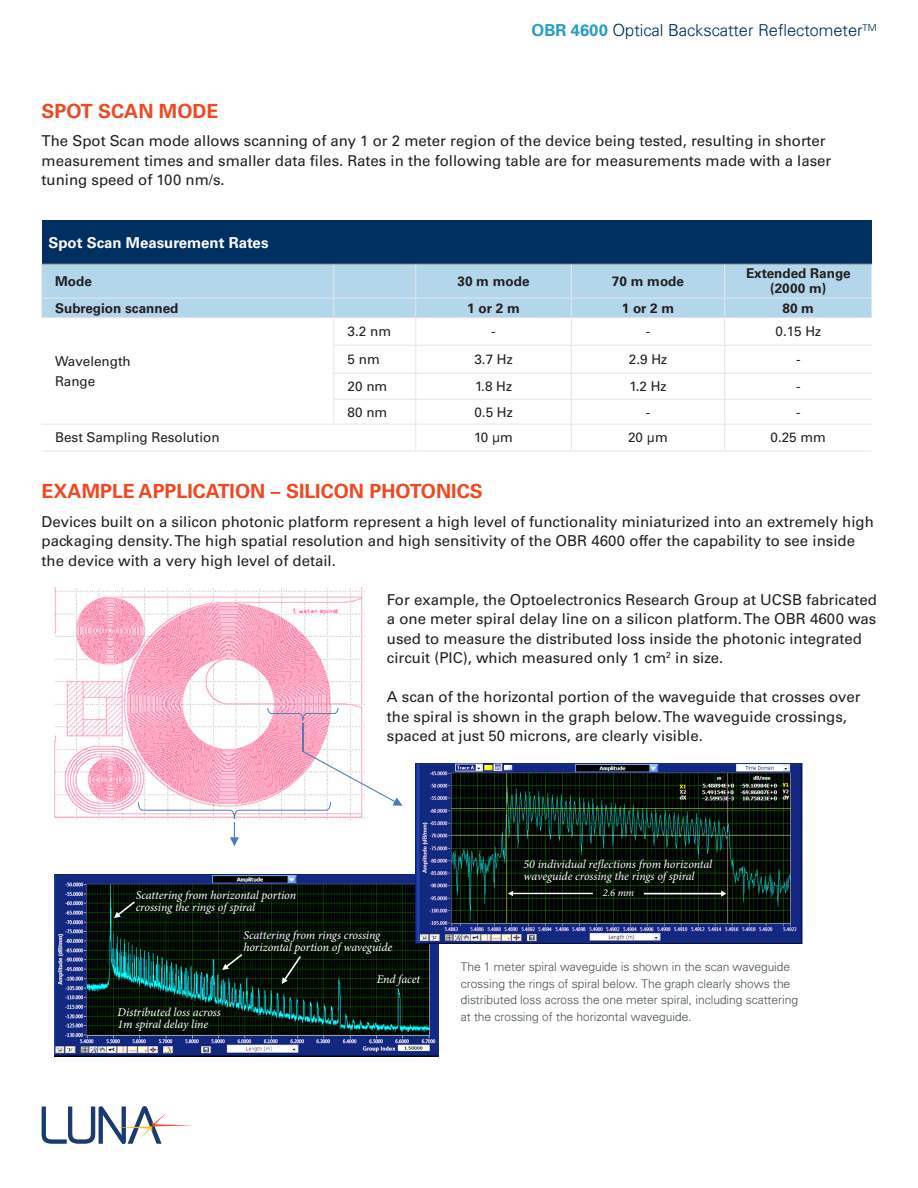
<style>
.page{position:relative;width:918px;height:1188px;background:#fff}
.page>*{position:absolute;margin:0;border:0;box-sizing:border-box;transform-origin:0 0}
.t1{font:700 19.5px "Univers LT Std";color:#f04822}
.t2{font:300 16.5px "Univers";color:#003062}
.Default{font:15px/19.5px "Univers LT Std";color:#231f20}
.Default-2{font:700 15px "Univers LT Std";color:#fff}
.Default-3{font:13.5px "Univers LT Std";color:#231f20}
.Default-4{font:700 13.5px "Univers LT Std";color:#231f20}
.t3{font:italic 12px/12px "Minion Pro";letter-spacing:-.01em;color:#fff}
.t4{font:300 12px/16.5px "Univers";color:#4e5858}
.t5{font:italic 10.5px "Minion Pro";color:#fff}
.s1{font-family:"Univers LT Std";font-weight:700;color:#279dc8}
</style>
<div class="page">
<svg style="left:42px;top:1106px;width:150px;height:38px"></svg>
<div style="left:42px;top:220px;width:830px;height:44px;background:#003062"></div>
<div style="left:42px;top:265px;width:830px;height:52px;background:#b3d6ea"></div>
<hr style="left:42px;top:264px;width:292px;height:1px;background:#969798">
<hr style="left:334px;top:264px;width:82px;height:1px;background:#969798">
<hr style="left:416px;top:264px;width:155px;height:1px;background:#969798">
<hr style="left:571px;top:264px;width:154px;height:1px;background:#969798">
<hr style="left:725px;top:264px;width:147px;height:1px;background:#969798">
<hr style="left:333px;top:265px;width:1px;height:33px;background:#e7e5e5">
<hr style="left:415px;top:265px;width:1px;height:33px;background:#e7e5e5">
<hr style="left:571px;top:265px;width:1px;height:33px;background:#e7e5e5">
<hr style="left:724px;top:265px;width:1px;height:33px;background:#e7e5e5">
<svg style="left:333px;top:299px;width:1px;height:125px"></svg>
<svg style="left:415px;top:299px;width:1px;height:152px"></svg>
<svg style="left:571px;top:299px;width:1px;height:152px"></svg>
<svg style="left:724px;top:299px;width:1px;height:152px"></svg>
<hr style="left:42px;top:298px;width:292px;height:1px;background:#e7e5e5">
<hr style="left:334px;top:298px;width:82px;height:1px;background:#e7e5e5">
<hr style="left:416px;top:298px;width:155px;height:1px;background:#e7e5e5">
<hr style="left:571px;top:298px;width:154px;height:1px;background:#e7e5e5">
<hr style="left:725px;top:298px;width:147px;height:1px;background:#e7e5e5">
<hr style="left:42px;top:317px;width:292px;height:1px;background:#e7e5e5">
<hr style="left:334px;top:317px;width:82px;height:1px;background:#e7e5e5">
<hr style="left:416px;top:317px;width:155px;height:1px;background:#e7e5e5">
<hr style="left:571px;top:317px;width:154px;height:1px;background:#e7e5e5">
<hr style="left:725px;top:317px;width:147px;height:1px;background:#e7e5e5">
<hr style="left:333px;top:345px;width:83px;height:1px;background:#e7e5e5">
<hr style="left:416px;top:345px;width:155px;height:1px;background:#e7e5e5">
<hr style="left:571px;top:345px;width:154px;height:1px;background:#e7e5e5">
<hr style="left:725px;top:345px;width:147px;height:1px;background:#e7e5e5">
<hr style="left:333px;top:373px;width:83px;height:1px;background:#e7e5e5">
<hr style="left:416px;top:373px;width:155px;height:1px;background:#e7e5e5">
<hr style="left:571px;top:373px;width:154px;height:1px;background:#e7e5e5">
<hr style="left:725px;top:373px;width:147px;height:1px;background:#e7e5e5">
<hr style="left:333px;top:399px;width:83px;height:1px;background:#e7e5e5">
<hr style="left:416px;top:399px;width:155px;height:1px;background:#e7e5e5">
<hr style="left:571px;top:399px;width:154px;height:1px;background:#e7e5e5">
<hr style="left:725px;top:399px;width:147px;height:1px;background:#e7e5e5">
<hr style="left:42px;top:424px;width:292px;height:1px;background:#e7e5e5">
<hr style="left:334px;top:424px;width:82px;height:1px;background:#e7e5e5">
<hr style="left:416px;top:424px;width:155px;height:1px;background:#e7e5e5">
<hr style="left:571px;top:424px;width:154px;height:1px;background:#e7e5e5">
<hr style="left:725px;top:424px;width:147px;height:1px;background:#e7e5e5">
<hr style="left:42px;top:451px;width:292px;height:1px;background:#e7e5e5">
<hr style="left:334px;top:451px;width:82px;height:1px;background:#e7e5e5">
<hr style="left:416px;top:451px;width:155px;height:1px;background:#e7e5e5">
<hr style="left:571px;top:451px;width:154px;height:1px;background:#e7e5e5">
<hr style="left:725px;top:451px;width:147px;height:1px;background:#e7e5e5">
<img style="left:54px;top:874px;width:384px;height:182px">
<img style="left:415px;top:764px;width:387px;height:180px">
<img style="left:54px;top:588px;width:311px;height:232px">
<svg style="left:138px;top:709px;width:265px;height:137px"></svg>
<hr style="left:644px;top:893px;width:78px;height:1px;background:#fff">
<svg style="left:721px;top:890px;width:5px;height:7px"></svg>
<hr style="left:512px;top:893px;width:81px;height:1px;background:#fff">
<svg style="left:508px;top:891px;width:5px;height:5px"></svg>
<svg style="left:114px;top:898px;width:25px;height:20px"></svg>
<svg style="left:222px;top:950px;width:24px;height:20px"></svg>
<svg style="left:282px;top:953px;width:23px;height:31px"></svg>
<p class="t1" style="left:42px;top:100px;width:178px">SPOT SCAN MODE</p>
<p class="t2" style="left:532px;top:20px;width:347px"><span class="s1">OBR 4600</span> Optical Backscatter Reflectometer<sup>TM</sup></p>
<p class="Default" style="left:42px;top:131px;width:791px">The Spot Scan mode allows scanning of any 1 or 2 meter region of the device being tested, resulting in shorter measurement times and smaller data files. Rates in the following table are for measurements made with a laser tuning speed of 100 nm/s.</p>
<p class="Default-2" style="left:48px;top:234px;width:222px">Spot Scan Measurement Rates</p>
<p class="Default-4" style="left:55px;top:273px;width:38px">Mode</p>
<p class="Default-4" style="left:458px;top:273px;width:74px">30 m mode</p>
<p class="Default-4" style="left:612px;top:273px;width:74px">70 m mode</p>
<p class="Default-4" style="left:746px;top:266px;width:106px">Extended Range</p>
<p class="Default-4" style="left:770px;top:281px;width:58px">(2000 m)</p>
<p class="Default-4" style="left:55px;top:300px;width:125px">Subregion scanned</p>
<p class="Default-4" style="left:467px;top:300px;width:54px">1 or 2 m</p>
<p class="Default-4" style="left:622px;top:300px;width:54px">1 or 2 m</p>
<p class="Default-4" style="left:783px;top:300px;width:33px">80 m</p>
<p class="Default-3" style="left:55px;top:353px;width:77px">Wavelength</p>
<p class="Default-3" style="left:55px;top:373px;width:42px">Range</p>
<p class="Default-3" style="left:348px;top:324px;width:45px">3.2 nm</p>
<p class="Default-3" style="left:491px;top:324px;width:6px">-</p>
<p class="Default-3" style="left:646px;top:324px;width:6px">-</p>
<p class="Default-3" style="left:776px;top:324px;width:47px">0.15 Hz</p>
<p class="Default-3" style="left:348px;top:351px;width:34px">5 nm</p>
<p class="Default-3" style="left:474px;top:351px;width:40px">3.7 Hz</p>
<p class="Default-3" style="left:629px;top:351px;width:40px">2.9 Hz</p>
<p class="Default-3" style="left:796px;top:351px;width:6px">-</p>
<p class="Default-3" style="left:348px;top:378px;width:41px">20 nm</p>
<p class="Default-3" style="left:475px;top:378px;width:38px">1.8 Hz</p>
<p class="Default-3" style="left:630px;top:378px;width:38px">1.2 Hz</p>
<p class="Default-3" style="left:796px;top:378px;width:6px">-</p>
<p class="Default-3" style="left:348px;top:404px;width:41px">80 nm</p>
<p class="Default-3" style="left:474px;top:404px;width:40px">0.5 Hz</p>
<p class="Default-3" style="left:646px;top:404px;width:6px">-</p>
<p class="Default-3" style="left:796px;top:404px;width:6px">-</p>
<p class="Default-3" style="left:55px;top:430px;width:166px">Best Sampling Resolution</p>
<p class="Default-3" style="left:474px;top:430px;width:41px">10 μm</p>
<p class="Default-3" style="left:628px;top:430px;width:41px">20 μm</p>
<p class="Default-3" style="left:771px;top:430px;width:57px">0.25 mm</p>
<p class="t1" style="left:42px;top:480px;width:443px">EXAMPLE APPLICATION – SILICON PHOTONICS</p>
<p class="Default" style="left:42px;top:512px;width:834px">Devices built on a silicon photonic platform represent a high level of functionality miniaturized into an extremely high</p>
<p class="Default" style="left:42px;top:531px;width:815px">packaging density. The high spatial resolution and high sensitivity of the OBR 4600 offer the capability to see inside the device with a very high level of detail.</p>
<p class="Default" style="left:387px;top:590px;width:492px;text-align:justify">For example, the Optoelectronics Research Group at UCSB fabricated a one meter spiral delay line on a silicon platform. The OBR 4600 was used to measure the distributed loss inside the photonic integrated</p>
<p class="Default" style="left:387px;top:648px;width:338px">circuit (PIC), which measured only 1 cm<sup>2</sup> in size.</p>
<p class="Default" style="left:387px;top:687px;width:475px">A scan of the horizontal portion of the waveguide that crosses over the spiral is shown in the graph below. The waveguide crossings, spaced at just 50 microns, are clearly visible.</p>
<p class="t3" style="left:136px;top:889px;width:162px">Scattering from horizontal portion crossing the rings of spiral</p>
<p class="t3" style="left:243px;top:930px;width:151px">Scattering from rings crossing horizontal portion of waveguide</p>
<p class="t3" style="left:377px;top:973px;width:45px">End facet</p>
<p class="t3" style="left:118px;top:1006px;width:105px">Distributed loss across<br>1m spiral delay line</p>
<p class="t3" style="left:523px;top:859px;width:190px">50 individual reflections from horizontal waveguide crossing the rings of spiral</p>
<p class="t5" style="left:603px;top:885px;width:33px">2.6 mm</p>
<p class="t4" style="left:461px;top:958px;width:339px">The 1 meter spiral waveguide is shown in the scan waveguide crossing the rings of spiral below. The graph clearly shows the distributed loss across the one meter spiral, including scattering at the crossing of the horizontal waveguide.</p>
</div>
